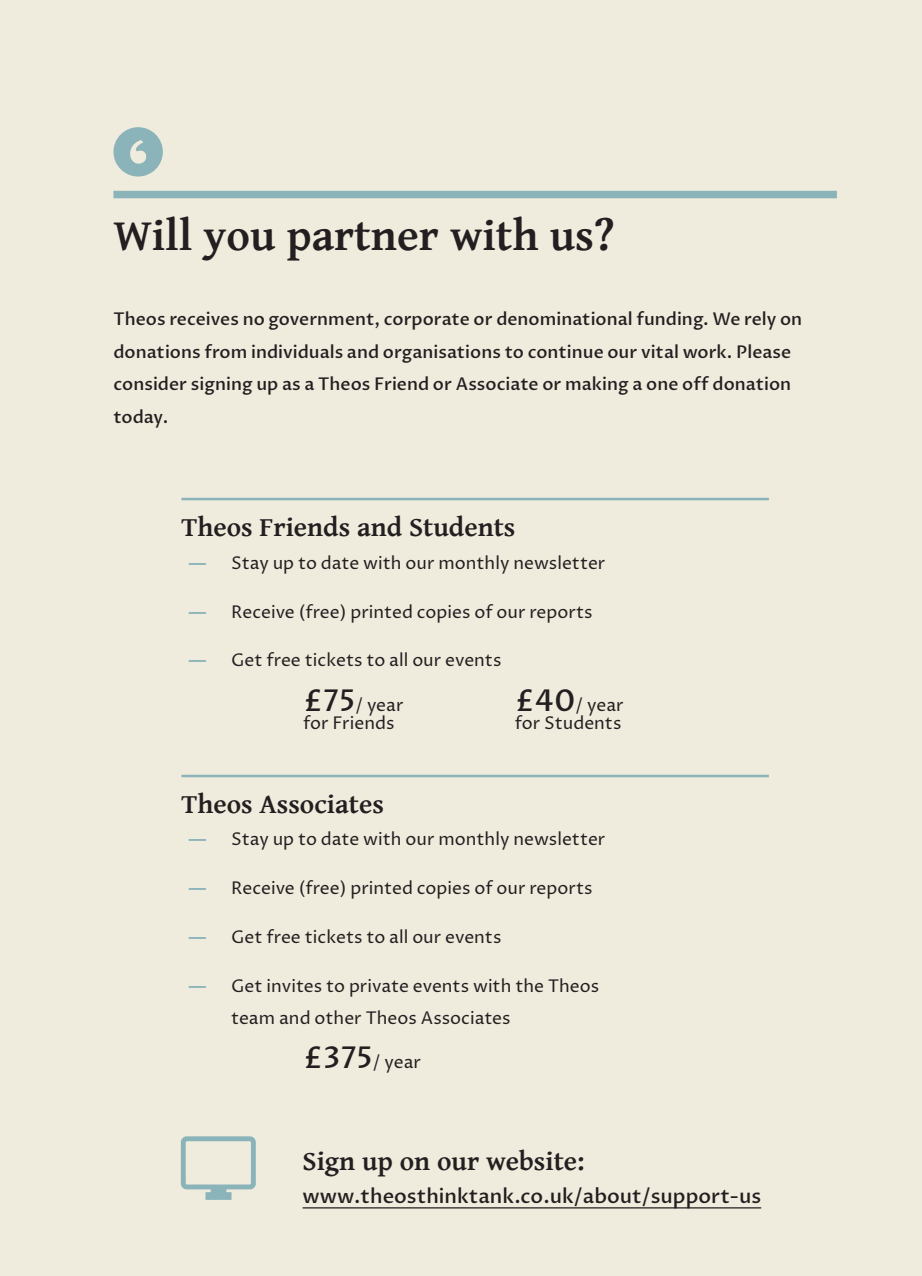
<style>
.page{position:relative;width:922px;height:1276px;background:#fff}
.page>*{position:absolute;margin:0;border:0;box-sizing:border-box;transform-origin:0 0}
.t1{font:700 45px "Gentium Basic";color:#231f20}
.t2{font:700 27.5px "Gentium Basic";color:#231f20}
.t3{font:500 20px "Proza Libre";color:#231f20}
.t4{font:17.5px/17.5px "Proza Libre";color:#231f20}
.t5{font:500 17.5px/32.5px "Proza Libre";color:#231f20}
.s1{font-weight:700;color:#8ab4b9}
.s2{font-weight:500;font-size:30px}
</style>
<div class="page">
<div style="left:0;top:0;width:921px;height:1276px;background:#efebdd"></div>
<div style="left:113px;top:191px;width:723px;height:7px;background:#8ab4b9"></div>
<svg style="left:113px;top:127px;width:50px;height:49px"></svg>
<div style="left:181px;top:1136px;width:75px;height:53px;border:5px solid #8ab4b9;border-radius:3px"></div>
<div style="left:211px;top:1185px;width:15px;height:13px;background:#8ab4b9"></div>
<div style="left:205px;top:1192px;width:26px;height:8px;background:#8ab4b9;border:2px solid #8ab4b9"></div>
<hr style="left:302px;top:1207px;width:459px;height:1px;background:#231f20">
<hr style="left:181px;top:775px;width:587px;height:2px;background:#8ab4b9">
<hr style="left:181px;top:498px;width:587px;height:2px;background:#8ab4b9">
<h1 class="t1" style="left:113px;top:202px;width:502px">Will you partner with us?</h1>
<p class="t5" style="left:113px;top:303px;width:690px">Theos receives no government, corporate or denominational funding. We rely on donations from individuals and organisations to continue our vital work. Please consider signing up as a Theos Friend or Associate or making a one off donation today.</p>
<h2 class="t2" style="left:181px;top:507px;width:335px">Theos Friends and Students</h2>
<p class="t4" style="left:188px;top:554px;width:418px"><span class="s1">—</span> Stay up to date with our monthly newsletter</p>
<p class="t4" style="left:188px;top:603px;width:405px"><span class="s1">—</span> Receive (free) printed copies of our reports</p>
<p class="t4" style="left:188px;top:652px;width:314px"><span class="s1">—</span> Get free tickets to all our events</p>
<p class="t4" style="left:303px;top:696px;width:102px"><span class="s2">£75</span>/ year for Friends</p>
<p class="t4" style="left:514px;top:696px;width:110px"><span class="s2">£40</span>/ year for Students</p>
<h2 class="t2" style="left:181px;top:783px;width:204px">Theos Associates</h2>
<p class="t4" style="left:188px;top:830px;width:418px"><span class="s1">—</span> Stay up to date with our monthly newsletter</p>
<p class="t4" style="left:188px;top:879px;width:405px"><span class="s1">—</span> Receive (free) printed copies of our reports</p>
<p class="t4" style="left:188px;top:928px;width:314px"><span class="s1">—</span> Get free tickets to all our events</p>
<p class="t4" style="left:231px;top:969px;width:369px;line-height:32.5px;text-indent:-43px"><span class="s1">—</span> Get invites to private events with the Theos team and other Theos Associates</p>
<p class="t4" style="left:303px;top:1053px;width:119px"><span class="s2">£375</span>/ year</p>
<h2 class="t2" style="left:302px;top:1140px;width:283px">Sign up on our website:</h2>
<p class="t3" style="left:302px;top:1183px;width:460px">www.theosthinktank.co.uk/about/support-us</p>
</div>
